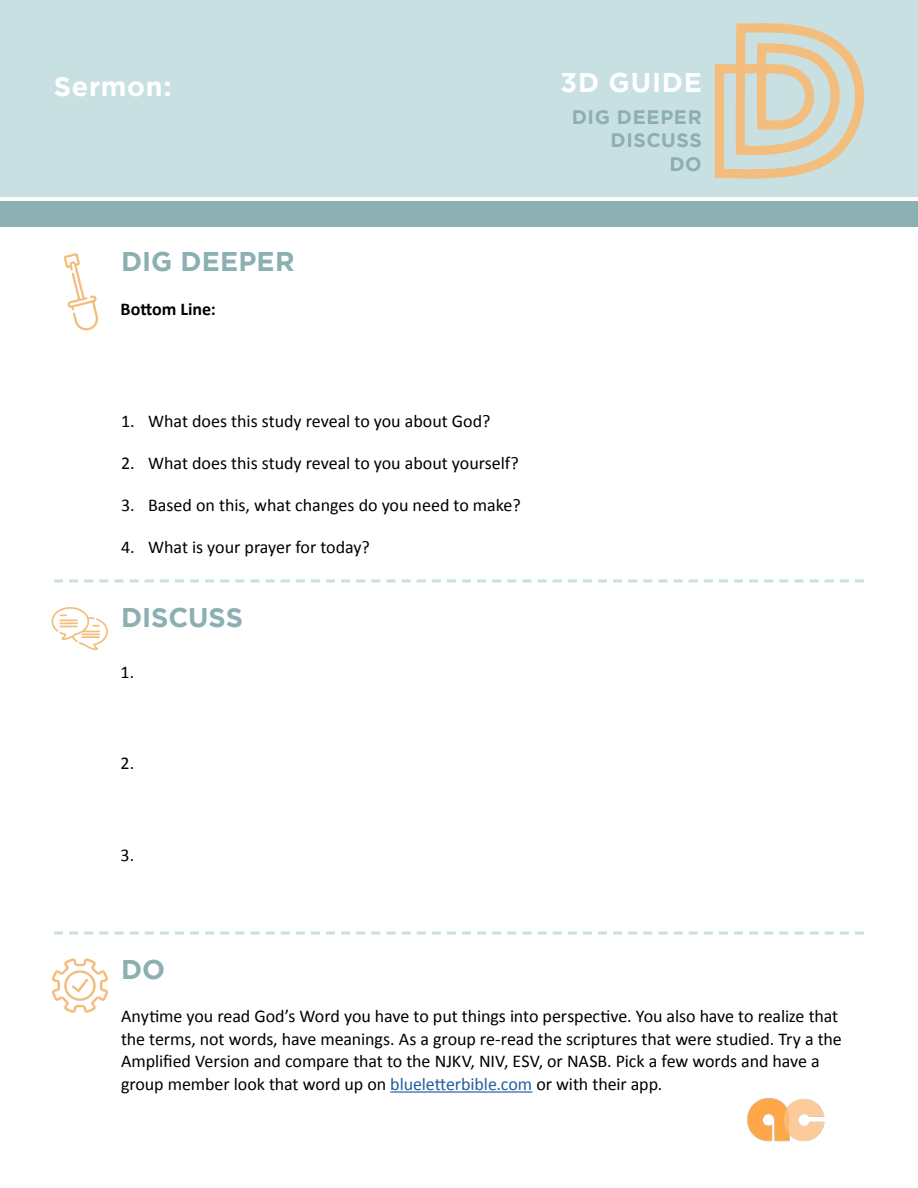
<style>
.page{position:relative;width:918px;height:1188px;background:#fff}
.page>*{position:absolute;margin:0;border:0;box-sizing:border-box;transform-origin:0 0}
.t1{font:700 27px "Gotham";color:#8cafb2}
.t2{font:700 27px "Gotham";letter-spacing:.025em;color:#fff}
.t3{font:700 19.5px/23.4px "Gotham";letter-spacing:.03em;color:#8cafb2;text-align:right}
.t4{font:18px/22.5px "Calibri";letter-spacing:-.005em;color:#000}
.t5{font:700 18px "Calibri";color:#000}
.s1{color:#215e9e}
</style>
<div class="page">
<hr style="left:390px;top:1091px;width:142px;height:2px;background:#215e9e">
<div style="left:0;top:0;width:918px;height:197px;background:#c8e0e2"></div>
<svg style="left:715px;top:23px;width:149px;height:155px"></svg>
<div style="left:0;top:202px;width:918px;height:25px;background:#8cafb2"></div>
<svg style="left:54px;top:579px;width:810px;height:3px"></svg>
<svg style="left:54px;top:932px;width:810px;height:3px"></svg>
<img style="left:747px;top:1098px;width:78px;height:44px">
<svg style="left:64px;top:253px;width:34px;height:78px"></svg>
<svg style="left:51px;top:607px;width:57px;height:43px"></svg>
<svg style="left:52px;top:958px;width:56px;height:55px"></svg>
<h1 class="t2" style="left:54px;top:71px;width:119px">Sermon:</h1>
<h1 class="t2" style="left:560px;top:67px;width:143px">3D GUIDE</h1>
<h1 class="t1" style="left:121px;top:246px;width:175px">DIG DEEPER</h1>
<p class="t5" style="left:121px;top:296px;width:97px">Bottom Line:</p>
<p class="t4" style="left:121px;top:409px;width:371px">1. What does this study reveal to you about God?</p>
<p class="t4" style="left:121px;top:451px;width:399px">2. What does this study reveal to you about yourself?</p>
<p class="t4" style="left:121px;top:493px;width:401px">3. Based on this, what changes do you need to make?</p>
<p class="t4" style="left:121px;top:535px;width:250px">4. What is your prayer for today?</p>
<h1 class="t1" style="left:121px;top:602px;width:123px">DISCUSS</h1>
<p class="t4" style="left:121px;top:660px;width:15px">1.</p>
<p class="t4" style="left:121px;top:752px;width:15px">2.</p>
<p class="t4" style="left:121px;top:843px;width:15px">3.</p>
<h1 class="t1" style="left:121px;top:954px;width:46px">DO</h1>
<p class="t3" style="left:572px;top:105px;width:131px">DIG DEEPER<br>DISCUSS<br>DO</p>
<p class="t4" style="left:121px;top:1005px;width:722px">Anytime you read God’s Word you have to put things into perspective. You also have to realize that the terms, not words, have meanings. As a group re-read the scriptures that were studied. Try a the Amplified Version and compare that to the NJKV, NIV, ESV, or NASB. Pick a few words and have a group member look that word up on <span class="s1">blueletterbible.com</span> or with their app.</p>
</div>
